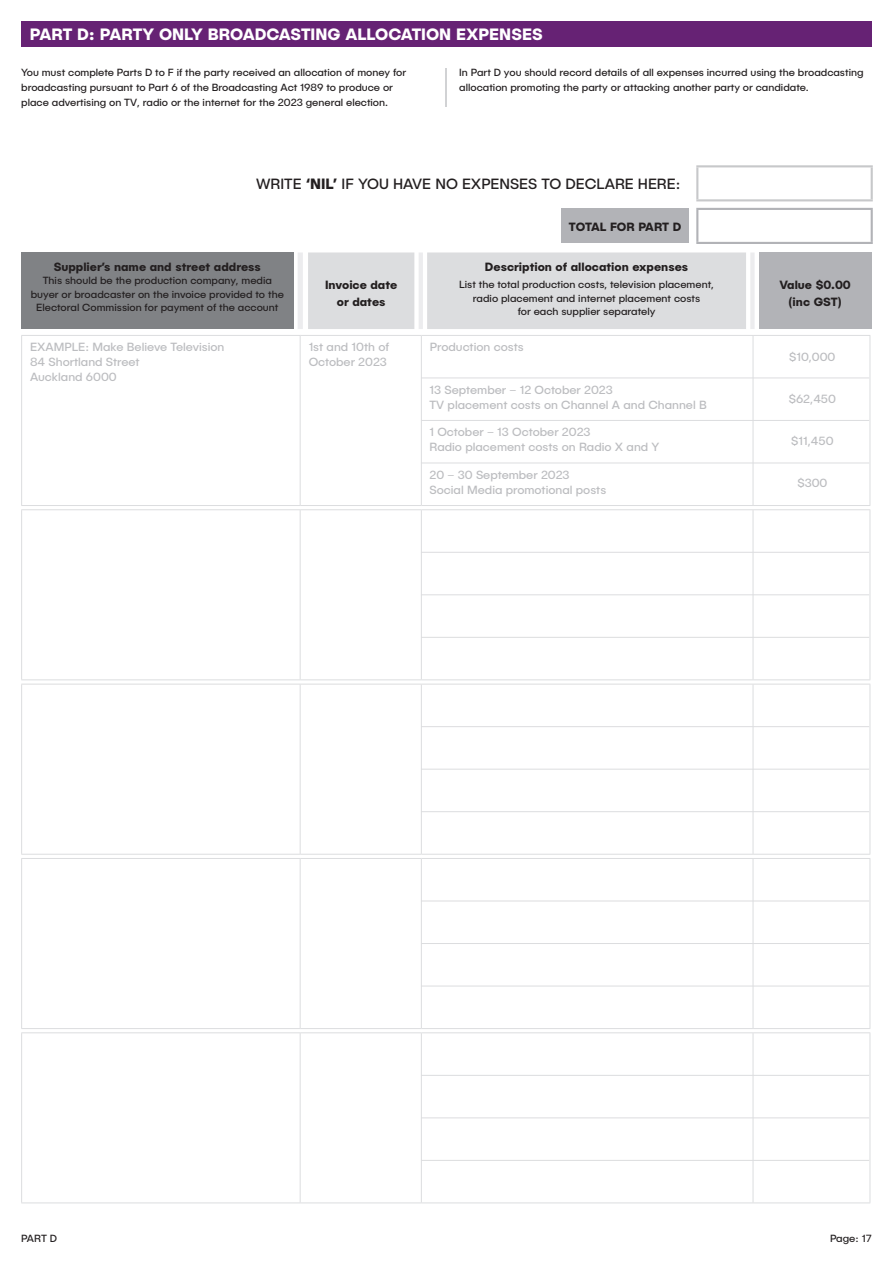
<style>
.page{position:relative;width:893px;height:1263px;background:#fff}
.page>*{position:absolute;margin:0;border:0;box-sizing:border-box;transform-origin:0 0}
.Table_Main_Header_te{font:700 16.5px "Publica Sans";color:#fff}
.Table__NIL__text{font:15px "Publica Sans";color:#231f20}
.donation_received_da{font:12px/15px "Publica Sans";color:#bcbdc0}
.Table_body_text{font:700 12px/16.5px "Publica Sans";color:#231f20;text-align:center}
.Box_instruction_text{font:12px "Publica Sans";color:#bcbdc0}
.Table_Head{font:700 12px "Publica Sans";color:#231f20}
.Information_body_tex{font:10.5px/15px "Publica Sans";color:#231f20}
.Table_Head-2{font:10.5px/13.5px "Publica Sans";color:#231f20;text-align:center}
.Table_body_text-2{font:10.5px/13.5px "Publica Sans";color:#231f20;text-align:center}
.s1{font-weight:700}
</style>
<div class="page">
<div style="left:21px;top:21px;width:851px;height:26px;background:#662274"></div>
<div style="left:21px;top:252px;width:272px;height:77px;background:#808285"></div>
<svg style="left:298px;top:252px;width:457px;height:77px;background:#dedfe0"></svg>
<div style="left:759px;top:252px;width:112px;height:77px;background:#b2b3b7"></div>
<hr style="left:21px;top:335px;width:279px;height:1px;background:#dcdddf">
<hr style="left:21px;top:336px;width:1px;height:169px;background:#dcdddf">
<hr style="left:300px;top:335px;width:121px;height:1px;background:#dcdddf">
<hr style="left:300px;top:336px;width:1px;height:169px;background:#dcdddf">
<hr style="left:421px;top:335px;width:332px;height:1px;background:#dcdddf">
<hr style="left:421px;top:336px;width:1px;height:169px;background:#dcdddf">
<hr style="left:753px;top:335px;width:117px;height:1px;background:#dcdddf">
<hr style="left:753px;top:336px;width:1px;height:169px;background:#dcdddf">
<hr style="left:870px;top:336px;width:1px;height:169px;background:#dcdddf">
<hr style="left:21px;top:505px;width:279px;height:1px;background:#dcdddf">
<hr style="left:300px;top:505px;width:121px;height:1px;background:#dcdddf">
<hr style="left:421px;top:505px;width:332px;height:1px;background:#dcdddf">
<hr style="left:753px;top:505px;width:117px;height:1px;background:#dcdddf">
<hr style="left:421px;top:378px;width:448px;height:1px;background:#dcdddf">
<hr style="left:421px;top:420px;width:448px;height:1px;background:#dcdddf">
<hr style="left:421px;top:463px;width:448px;height:1px;background:#dcdddf">
<hr style="left:21px;top:509px;width:279px;height:1px;background:#dcdddf">
<hr style="left:21px;top:510px;width:1px;height:169px;background:#dcdddf">
<hr style="left:300px;top:509px;width:121px;height:1px;background:#dcdddf">
<hr style="left:300px;top:510px;width:1px;height:169px;background:#dcdddf">
<hr style="left:421px;top:509px;width:332px;height:1px;background:#dcdddf">
<hr style="left:421px;top:510px;width:1px;height:169px;background:#dcdddf">
<hr style="left:753px;top:509px;width:117px;height:1px;background:#dcdddf">
<hr style="left:753px;top:510px;width:1px;height:169px;background:#dcdddf">
<hr style="left:870px;top:510px;width:1px;height:169px;background:#dcdddf">
<hr style="left:21px;top:679px;width:279px;height:1px;background:#dcdddf">
<hr style="left:300px;top:679px;width:121px;height:1px;background:#dcdddf">
<hr style="left:421px;top:679px;width:332px;height:1px;background:#dcdddf">
<hr style="left:753px;top:679px;width:117px;height:1px;background:#dcdddf">
<hr style="left:421px;top:552px;width:448px;height:1px;background:#dcdddf">
<hr style="left:421px;top:594px;width:448px;height:1px;background:#dcdddf">
<hr style="left:421px;top:637px;width:448px;height:1px;background:#dcdddf">
<hr style="left:21px;top:684px;width:279px;height:1px;background:#dcdddf">
<hr style="left:21px;top:684px;width:1px;height:170px;background:#dcdddf">
<hr style="left:300px;top:684px;width:121px;height:1px;background:#dcdddf">
<hr style="left:300px;top:684px;width:1px;height:170px;background:#dcdddf">
<hr style="left:421px;top:684px;width:332px;height:1px;background:#dcdddf">
<hr style="left:421px;top:684px;width:1px;height:170px;background:#dcdddf">
<hr style="left:753px;top:684px;width:117px;height:1px;background:#dcdddf">
<hr style="left:753px;top:684px;width:1px;height:170px;background:#dcdddf">
<hr style="left:870px;top:684px;width:1px;height:170px;background:#dcdddf">
<hr style="left:21px;top:854px;width:279px;height:1px;background:#dcdddf">
<hr style="left:300px;top:854px;width:121px;height:1px;background:#dcdddf">
<hr style="left:421px;top:854px;width:332px;height:1px;background:#dcdddf">
<hr style="left:753px;top:854px;width:117px;height:1px;background:#dcdddf">
<hr style="left:421px;top:726px;width:448px;height:1px;background:#dcdddf">
<hr style="left:421px;top:769px;width:448px;height:1px;background:#dcdddf">
<hr style="left:421px;top:811px;width:448px;height:1px;background:#dcdddf">
<hr style="left:21px;top:858px;width:279px;height:1px;background:#dcdddf">
<hr style="left:21px;top:859px;width:1px;height:169px;background:#dcdddf">
<hr style="left:300px;top:858px;width:121px;height:1px;background:#dcdddf">
<hr style="left:300px;top:859px;width:1px;height:169px;background:#dcdddf">
<hr style="left:421px;top:858px;width:332px;height:1px;background:#dcdddf">
<hr style="left:421px;top:859px;width:1px;height:169px;background:#dcdddf">
<hr style="left:753px;top:858px;width:117px;height:1px;background:#dcdddf">
<hr style="left:753px;top:859px;width:1px;height:169px;background:#dcdddf">
<hr style="left:870px;top:859px;width:1px;height:169px;background:#dcdddf">
<hr style="left:21px;top:1028px;width:279px;height:1px;background:#dcdddf">
<hr style="left:300px;top:1028px;width:121px;height:1px;background:#dcdddf">
<hr style="left:421px;top:1028px;width:332px;height:1px;background:#dcdddf">
<hr style="left:753px;top:1028px;width:117px;height:1px;background:#dcdddf">
<hr style="left:421px;top:901px;width:448px;height:1px;background:#dcdddf">
<hr style="left:421px;top:943px;width:448px;height:1px;background:#dcdddf">
<hr style="left:421px;top:986px;width:448px;height:1px;background:#dcdddf">
<hr style="left:21px;top:1032px;width:279px;height:1px;background:#dcdddf">
<hr style="left:21px;top:1033px;width:1px;height:169px;background:#dcdddf">
<hr style="left:300px;top:1032px;width:121px;height:1px;background:#dcdddf">
<hr style="left:300px;top:1033px;width:1px;height:169px;background:#dcdddf">
<hr style="left:421px;top:1032px;width:332px;height:1px;background:#dcdddf">
<hr style="left:421px;top:1033px;width:1px;height:169px;background:#dcdddf">
<hr style="left:753px;top:1032px;width:117px;height:1px;background:#dcdddf">
<hr style="left:753px;top:1033px;width:1px;height:169px;background:#dcdddf">
<hr style="left:870px;top:1033px;width:1px;height:169px;background:#dcdddf">
<hr style="left:21px;top:1202px;width:279px;height:1px;background:#dcdddf">
<hr style="left:300px;top:1202px;width:121px;height:1px;background:#dcdddf">
<hr style="left:421px;top:1202px;width:332px;height:1px;background:#dcdddf">
<hr style="left:753px;top:1202px;width:117px;height:1px;background:#dcdddf">
<hr style="left:421px;top:1075px;width:448px;height:1px;background:#dcdddf">
<hr style="left:421px;top:1117px;width:448px;height:1px;background:#dcdddf">
<hr style="left:421px;top:1160px;width:448px;height:1px;background:#dcdddf">
<div style="left:561px;top:209px;width:128px;height:34px;background:#b2b3b7"></div>
<hr style="left:696px;top:165px;width:177px;height:2px;background:#c7c8ca">
<hr style="left:696px;top:167px;width:2px;height:32px;background:#c7c8ca">
<hr style="left:871px;top:167px;width:2px;height:32px;background:#c7c8ca">
<hr style="left:696px;top:199px;width:177px;height:2px;background:#c7c8ca">
<hr style="left:696px;top:208px;width:177px;height:2px;background:#b2b3b7">
<hr style="left:696px;top:210px;width:2px;height:32px;background:#b2b3b7">
<hr style="left:871px;top:210px;width:2px;height:32px;background:#b2b3b7">
<hr style="left:696px;top:242px;width:177px;height:2px;background:#b2b3b7">
<hr style="left:446px;top:68px;width:1px;height:38px;background:#d1d2d4">
<p class="Table_Main_Header_te" style="left:30px;top:23px;width:514px">PART D: PARTY ONLY BROADCASTING ALLOCATION EXPENSES</p>
<p class="Information_body_tex" style="left:21px;top:65px;width:386px">You must complete Parts D to F if the party received an allocation of money for broadcasting pursuant to Part 6 of the Broadcasting Act 1989 to produce or place advertising on TV, radio or the internet for the 2023 general election.</p>
<p class="Information_body_tex" style="left:459px;top:65px;width:406px">In Part D you should record details of all expenses incurred using the broadcasting allocation promoting the party or attacking another party or candidate.</p>
<p class="Table__NIL__text" style="left:256px;top:175px;width:426px">WRITE <span class="s1">‘NIL’</span> IF YOU HAVE NO EXPENSES TO DECLARE HERE:</p>
<p class="Table_Head" style="left:569px;top:219px;width:114px">TOTAL FOR PART D</p>
<p class="Table_Head" style="left:54px;top:258px;width:209px">Supplier’s name and street address</p>
<p class="Table_Head-2" style="left:31px;top:273px;width:255px">This should be the production company, media buyer or broadcaster on the invoice provided to the<br>Electoral Commission for payment of the account</p>
<p class="Table_body_text" style="left:325px;top:276px;width:74px">Invoice date or dates</p>
<p class="Table_body_text" style="left:485px;top:258px;width:205px">Description of allocation expenses</p>
<p class="Table_body_text-2" style="left:459px;top:278px;width:256px">List the total production costs, television placement, radio placement and internet placement costs<br>for each supplier separately</p>
<p class="Table_body_text" style="left:779px;top:276px;width:73px">Value $0.00 (inc GST)</p>
<p class="Box_instruction_text" style="left:30px;top:340px;width:196px">EXAMPLE: Make Believe Television</p>
<p class="Box_instruction_text" style="left:30px;top:355px;width:111px">84 Shortland Street</p>
<p class="Box_instruction_text" style="left:30px;top:370px;width:88px">Auckland 6000</p>
<p class="donation_received_da" style="left:309px;top:339px;width:82px">1st and 10th of<br>October 2023</p>
<p class="donation_received_da" style="left:430px;top:339px;width:95px">Production costs</p>
<p class="donation_received_da" style="left:429px;top:382px;width:185px">13 September – 12 October 2023</p>
<p class="donation_received_da" style="left:429px;top:397px;width:279px">TV placement costs on Channel A and Channel B</p>
<p class="donation_received_da" style="left:429px;top:424px;width:163px">1 October – 13 October 2023</p>
<p class="donation_received_da" style="left:429px;top:439px;width:232px">Radio placement costs on Radio X and Y</p>
<p class="donation_received_da" style="left:429px;top:467px;width:142px">20 – 30 September 2023</p>
<p class="donation_received_da" style="left:429px;top:482px;width:178px">Social Media promotional posts</p>
<p class="donation_received_da" style="left:789px;top:349px;width:48px">$10,000</p>
<p class="donation_received_da" style="left:789px;top:391px;width:49px">$62,450</p>
<p class="donation_received_da" style="left:791px;top:433px;width:44px">$11,450</p>
<p class="donation_received_da" style="left:797px;top:475px;width:32px">$300</p>
<p class="Information_body_tex" style="left:21px;top:1230px;width:37px">PART D</p>
<p class="Information_body_tex" style="left:830px;top:1230px;width:43px">Page: 17</p>
</div>
